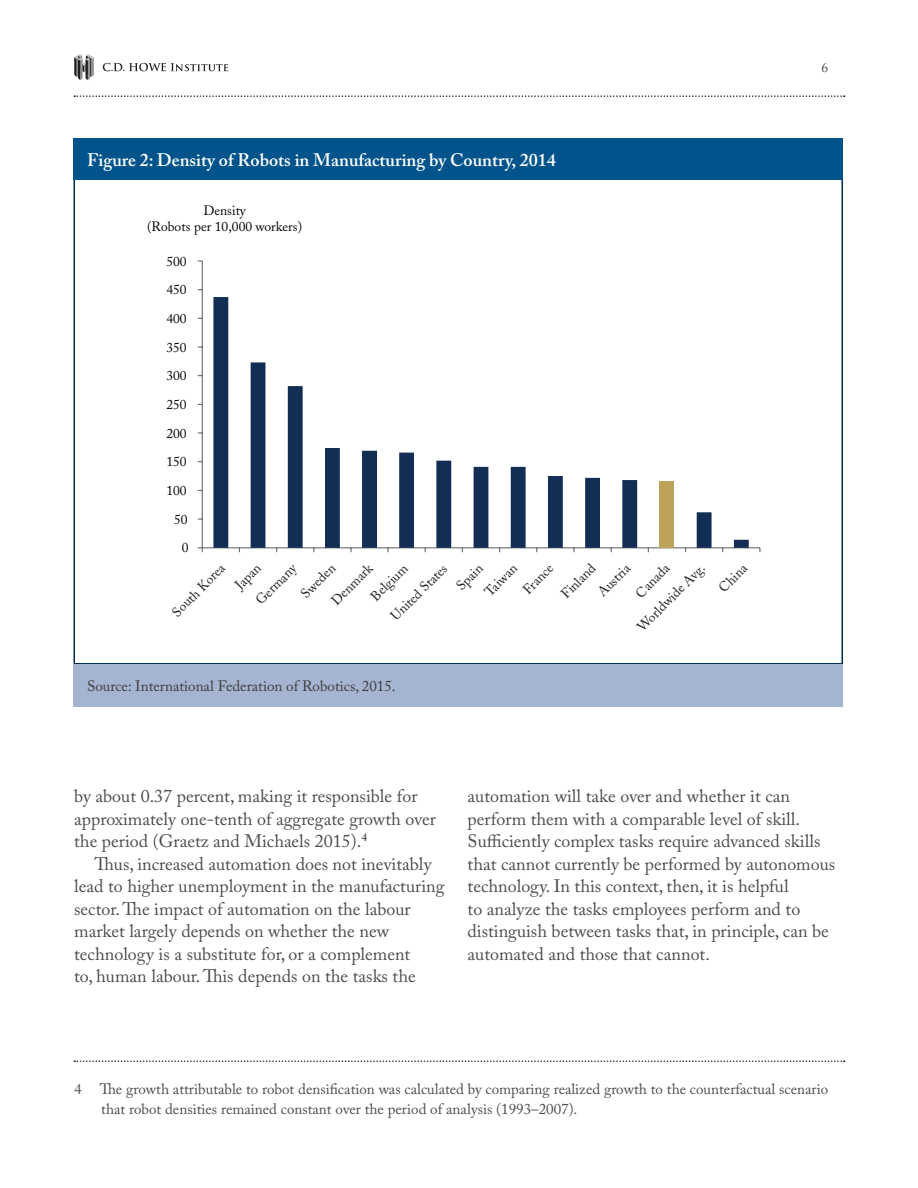
<style>
.page{position:relative;width:918px;height:1188px;background:#fff}
.page>*{position:absolute;margin:0;border:0;box-sizing:border-box;transform-origin:0 0}
.Body_Copy{font:18px/22.5px "Adobe Caslon Pro";color:#4b4c4d}
.Table_Header{font:600 18px "Adobe Caslon Pro";color:#fff}
.foot_note_2{font:15px/19.5px "Adobe Caslon Pro";color:#4b4c4d}
.foot_note_2-2{font:15px "Adobe Caslon Pro";color:#3e3e3f}
.t1{font:13.5px/25.5px "Adobe Caslon";color:#231f20}
.t2{font:13.5px/16.2px "Adobe Caslon";letter-spacing:.005em;color:#050504;text-align:center}
.t3{font:13.5px "Adobe Caslon Pro";color:#4b4c4d}
</style>
<div class="page">
<svg style="left:74px;top:95px;width:771px;height:2px"></svg>
<svg style="left:74px;top:54px;width:20px;height:26px"></svg>
<svg style="left:103px;top:63px;width:125px;height:8px"></svg>
<div style="left:74px;top:138px;width:769px;height:42px;background:#01548b"></div>
<div style="left:74px;top:664px;width:769px;height:43px;background:#a4b4d1"></div>
<hr style="left:202px;top:261px;width:1px;height:287px;background:#6c6d70">
<hr style="left:202px;top:547px;width:558px;height:1px;background:#6c6d70">
<svg style="left:198px;top:547px;width:5px;height:5px"></svg>
<svg style="left:213px;top:297px;width:536px;height:251px"></svg>
<svg style="left:74px;top:1060px;width:771px;height:2px"></svg>
<p class="Table_Header" style="left:87px;top:149px;width:470px">Figure 2: Density of Robots in Manufacturing by Country, 2014</p>
<p class="t2" style="left:147px;top:202px;width:157px">Density<br>(Robots per 10,000 workers)</p>
<p class="t2" style="left:166px;top:253px;width:22px">500</p>
<p class="t2" style="left:166px;top:282px;width:22px">450</p>
<p class="t2" style="left:166px;top:310px;width:22px">400</p>
<p class="t2" style="left:166px;top:339px;width:22px">350</p>
<p class="t2" style="left:166px;top:368px;width:22px">300</p>
<p class="t2" style="left:166px;top:396px;width:22px">250</p>
<p class="t2" style="left:166px;top:425px;width:22px">200</p>
<p class="t2" style="left:166px;top:454px;width:22px">150</p>
<p class="t2" style="left:166px;top:483px;width:22px">100</p>
<p class="t2" style="left:174px;top:511px;width:15px">50</p>
<p class="t2" style="left:182px;top:540px;width:8px">0</p>
<p class="t1" style="left:210px;top:560px;width:32px;text-indent:-64px;rotate:-45deg">South Korea<br>Japan</p>
<p class="t1" style="left:306px;top:575px;width:53px;line-height:26.4px;text-indent:-17px;rotate:-45deg">Sweden<br>Denmark</p>
<p class="t1" style="left:363px;top:589px;width:75px;line-height:28px;rotate:-45deg">Belgium<br>United States</p>
<p class="t1" style="left:450px;top:579px;width:33px;rotate:-45deg">Spain</p>
<p class="t1" style="left:478px;top:585px;width:41px;rotate:-45deg">Taiwan</p>
<p class="t1" style="left:516px;top:583px;width:38px;rotate:-45deg">France</p>
<p class="t1" style="left:574px;top:568px;width:41px;line-height:24.6px;text-indent:-27px;rotate:-45deg">Finland<br>Austria</p>
<p class="t1" style="left:613px;top:603px;width:91px;line-height:24.8px;text-align:center;rotate:-45deg">Canada<br>Worldwide Avg.</p>
<p class="t1" style="left:712px;top:581px;width:35px;rotate:-45deg">China</p>
<p class="t1" style="left:249px;top:593px;width:53px;rotate:-45deg">Germany</p>
<p class="foot_note_2-2" style="left:87px;top:677px;width:310px">Source: International Federation of Robotics, 2015.</p>
<p class="t3" style="left:821px;top:59px;width:8px">6</p>
<p class="Body_Copy" style="left:74px;top:785px;width:363px">by about 0.37 percent, making it responsible for approximately one-tenth of aggregate growth over the period (Graetz and Michaels 2015).<sup>4</sup></p>
<p class="Body_Copy" style="left:74px;top:852px;width:372px;text-indent:20px">Thus, increased automation does not inevitably lead to higher unemployment in the manufacturing sector. The impact of automation on the labour market largely depends on whether the new technology is a substitute for, or a complement<br>to, human labour. This depends on the tasks the</p>
<p class="Body_Copy" style="left:468px;top:785px;width:369px">automation will take over and whether it can perform them with a comparable level of skill.<br>Sufficiently complex tasks require advanced skills that cannot currently be performed by autonomous technology. In this context, then, it is helpful<br>to analyze the tasks employees perform and to distinguish between tasks that, in principle, can be automated and those that cannot.</p>
<p class="foot_note_2" style="left:101px;top:1079px;width:728px;text-indent:-27px">4 The growth attributable to robot densification was calculated by comparing realized growth to the counterfactual scenario that robot densities remained constant over the period of analysis (1993–2007).</p>
</div>
